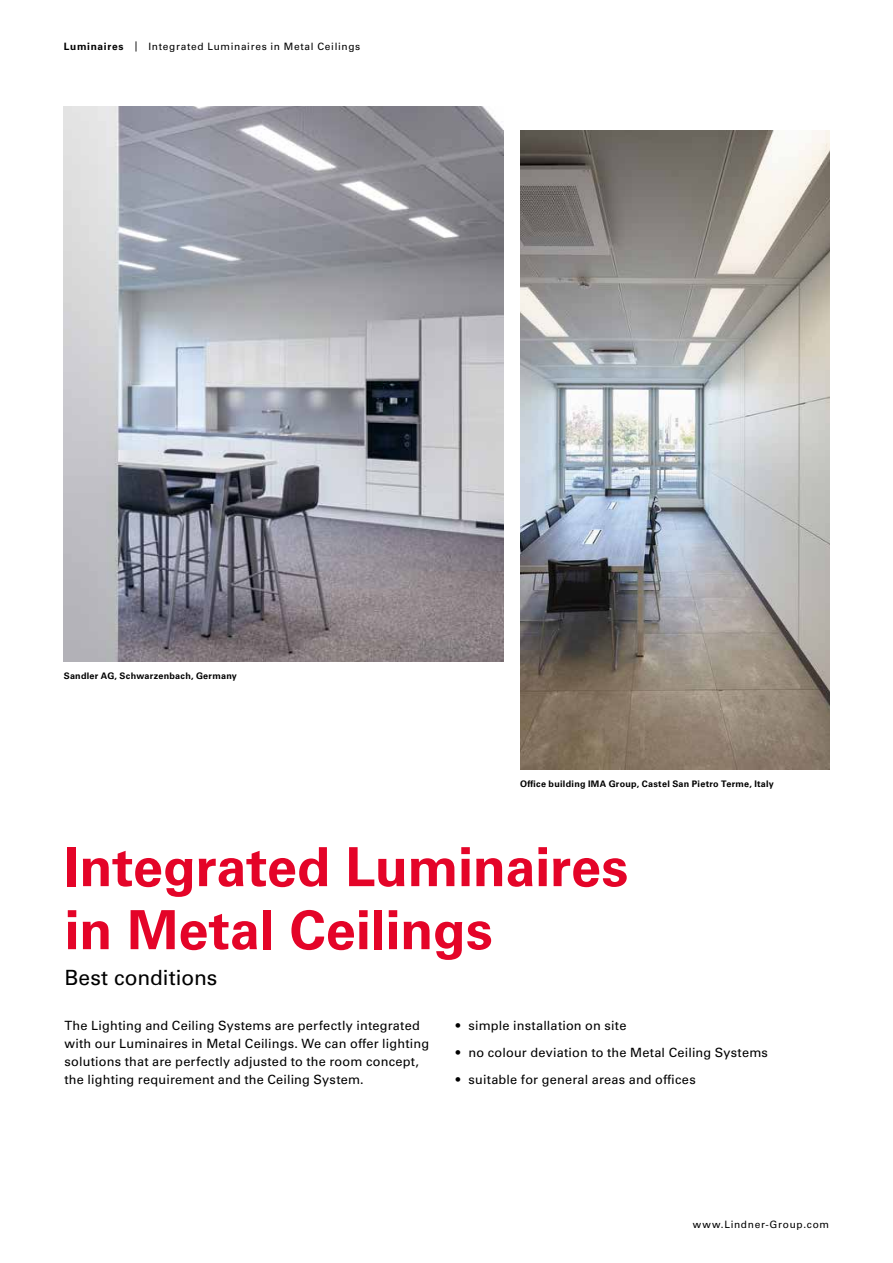
<style>
.page{position:relative;width:893px;height:1263px;background:#fff}
.page>*{position:absolute;margin:0;border:0;box-sizing:border-box;transform-origin:0 0}
.t1{font:700 54px/63px "Univers LT Pro 65";letter-spacing:-.005em;color:#e40428}
.t2{font:21px "Univers LT Pro 55 Roman";color:#000}
.t3{font:12.75px/18px "Univers LT Pro 55 Roman";letter-spacing:.015em;color:#000}
.t4{font:10.2px "Univers LT Pro 55 Roman";letter-spacing:.07em;color:#000}
.t5{font:700 9px "Univers LT Pro 65";letter-spacing:.03em;color:#000}
.s1{font-family:"Univers LT Pro 65";font-weight:700}
</style>
<div class="page">
<img style="left:520px;top:130px;width:309px;height:639px">
<img style="left:64px;top:106px;width:439px;height:555px">
<p class="t4" style="left:64px;top:39px;width:298px"><span class="s1">Luminaires</span> | Integrated Luminaires in Metal Ceilings</p>
<p class="t5" style="left:64px;top:670px;width:175px">Sandler AG, Schwarzenbach, Germany</p>
<p class="t5" style="left:520px;top:778px;width:255px">Office building IMA Group, Castel San Pietro Terme, Italy</p>
<h1 class="t1" style="left:65px;top:833px;width:565px">Integrated Luminaires in Metal Ceilings</h1>
<h2 class="t2" style="left:65px;top:963px;width:154px">Best conditions</h2>
<p class="t3" style="left:65px;top:1016px;width:366px">The Lighting and Ceiling Systems are perfectly integrated with our Luminaires in Metal Ceilings. We can offer lighting solutions that are perfectly adjusted to the room concept, the lighting requirement and the Ceiling System.</p>
<p class="t3" style="left:456px;top:1016px;width:172px">• simple installation on site</p>
<p class="t3" style="left:456px;top:1043px;width:314px">• no colour deviation to the Metal Ceiling Systems</p>
<p class="t3" style="left:456px;top:1070px;width:241px">• suitable for general areas and offices</p>
<p class="t4" style="left:693px;top:1217px;width:138px">www.Lindner-Group.com</p>
</div>
